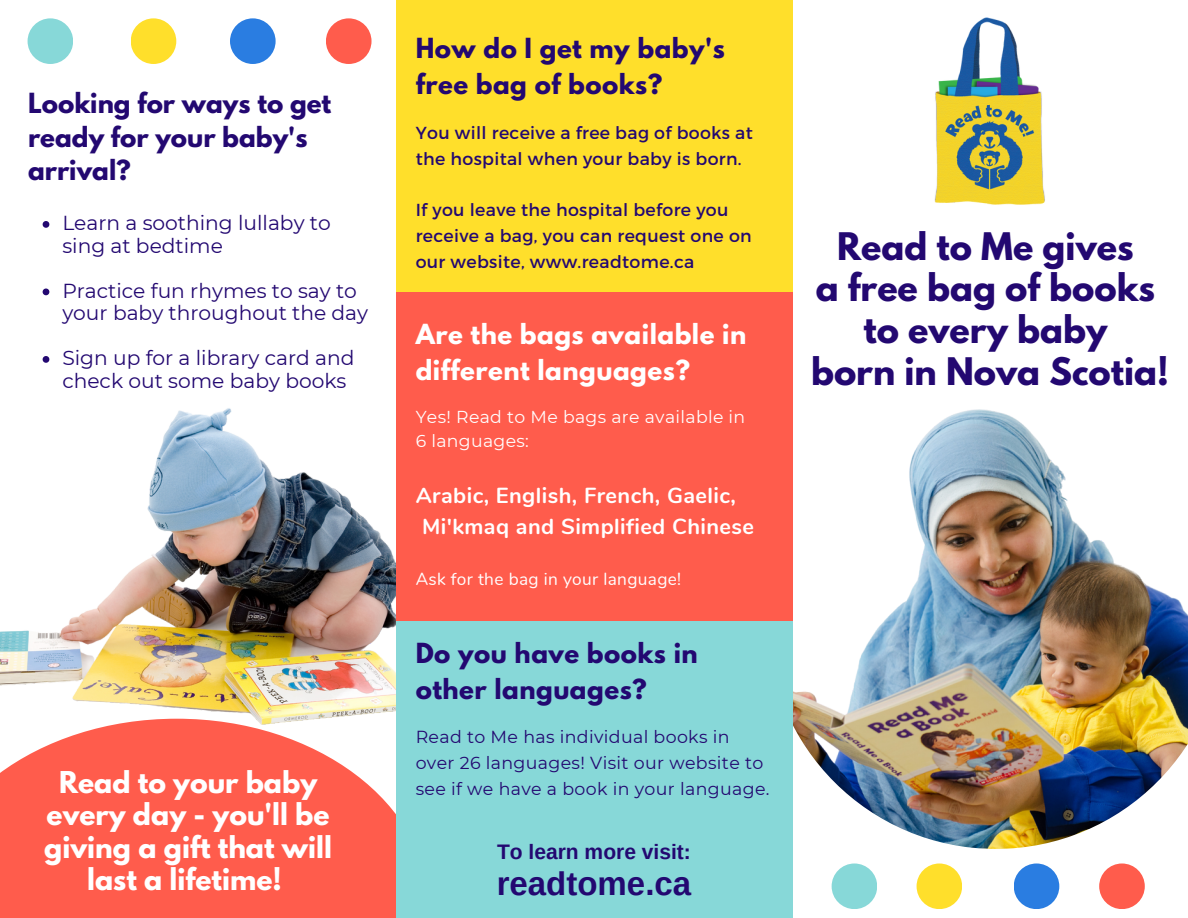
<style>
.page{position:relative;width:1188px;height:918px;background:#fff}
.page>*{position:absolute;margin:0;border:0;box-sizing:border-box;transform-origin:0 0}
.t1{font:700 33.6px "League Spartan";color:#230871}
.t2{font:700 33px "Arimo";color:#230871}
.t3{font:700 26.7px/32.2px "League Spartan";color:#fff;text-align:center}
.t4{font:700 24.6px/33.8px "League Spartan";color:#230871}
.t5{font:700 24.45px/36px "League Spartan";letter-spacing:.02em;color:#230871}
.t6{font:700 24.45px/36px "League Spartan";letter-spacing:.02em;color:#fff}
.t7{font:700 21.75px/31.5px "Nunito";letter-spacing:.02em;color:#fff}
.t8{font:700 21px "Arimo";color:#230871}
.t9{font:20.25px/22.5px "Montserrat";color:#230871}
.t10{font:17.4px/25.8px "Montserrat";letter-spacing:.02em;color:#230871}
.t11{font:17.25px "Montserrat";letter-spacing:.02em;color:#fff}
.t12{font:17.25px "Nunito";letter-spacing:.02em;color:#fff}
</style>
<div class="page">
<div style="left:0;top:719px;width:429px;height:199px;background:#ff5c4c"></div>
<img style="left:792px;top:393px;width:396px;height:456px">
<div style="left:1099px;top:863px;width:46px;height:46px;background:#ff5c4c;border-radius:50%"></div>
<div style="left:1014px;top:863px;width:45px;height:46px;background:#2a7de1;border-radius:50%"></div>
<div style="left:917px;top:863px;width:45px;height:46px;background:#ffdf2b;border-radius:50%"></div>
<div style="left:832px;top:863px;width:45px;height:46px;background:#87d8d8;border-radius:50%"></div>
<img style="left:934px;top:17px;width:111px;height:188px">
<div style="left:28px;top:18px;width:45px;height:46px;background:#87d8d8;border-radius:50%"></div>
<div style="left:131px;top:18px;width:45px;height:46px;background:#ffdf2b;border-radius:50%"></div>
<div style="left:326px;top:18px;width:46px;height:46px;background:#ff5c4c;border-radius:50%"></div>
<div style="left:230px;top:18px;width:46px;height:46px;background:#2a7de1;border-radius:50%"></div>
<img style="left:0;top:358px;width:396px;height:390px">
<div style="left:396px;top:278px;width:396px;height:398px;background:#ff5c4c"></div>
<div style="left:396px;top:0;width:396px;height:292px;background:#ffdf2b"></div>
<div style="left:396px;top:622px;width:396px;height:296px;background:#87d8d8"></div>
<svg style="left:43px;top:221px;width:6px;height:7px"></svg>
<svg style="left:43px;top:289px;width:6px;height:6px"></svg>
<svg style="left:43px;top:356px;width:6px;height:7px"></svg>
<p class="t4" style="left:28px;top:89px;width:305px">Looking for ways to get ready for your baby's arrival?</p>
<p class="t9" style="left:62px;top:212px;width:270px">Learn a soothing lullaby to sing at bedtime</p>
<p class="t9" style="left:62px;top:279px;width:307px">Practice fun rhymes to say to your baby throughout the day</p>
<p class="t9" style="left:62px;top:347px;width:294px">Sign up for a library card and check out some baby books</p>
<p class="t3" style="left:44px;top:770px;width:289px">Read to your baby every day - you'll be giving a gift that will last a lifetime!</p>
<p class="t5" style="left:416px;top:33px;width:311px">How do I get my baby's free bag of books?</p>
<p class="t10" style="left:416px;top:119px;width:339px">You will receive a free bag of books at the hospital when your baby is born.</p>
<p class="t10" style="left:416px;top:196px;width:338px">If you leave the hospital before you receive a bag, you can request one on our website, www.readtome.ca</p>
<p class="t6" style="left:416px;top:319px;width:332px">Are the bags available in different languages?</p>
<p class="t11" style="left:416px;top:406px;width:331px">Yes! Read to Me bags are available in</p>
<p class="t11" style="left:416px;top:431px;width:115px">6 languages:</p>
<p class="t7" style="left:416px;top:480px;width:340px">Arabic, English, French, Gaelic,<br>Mi'kmaq and Simplified Chinese</p>
<p class="t12" style="left:416px;top:567px;width:267px">Ask for the bag in your language!</p>
<p class="t5" style="left:416px;top:638px;width:284px">Do you have books in other languages?</p>
<p class="t10" style="left:416px;top:724px;width:355px">Read to Me has individual books in over 26 languages! Visit our website to see if we have a book in your language.</p>
<p class="t8" style="left:497px;top:840px;width:195px">To learn more visit:</p>
<p class="t2" style="left:497px;top:865px;width:196px">readtome.ca</p>
<p class="t1" style="left:837px;top:229px;width:298px">Read to Me gives</p>
<p class="t1" style="left:816px;top:271px;width:341px">a free bag of books</p>
<p class="t1" style="left:863px;top:313px;width:245px">to every baby</p>
<p class="t1" style="left:811px;top:354px;width:359px">born in Nova Scotia!</p>
</div>
